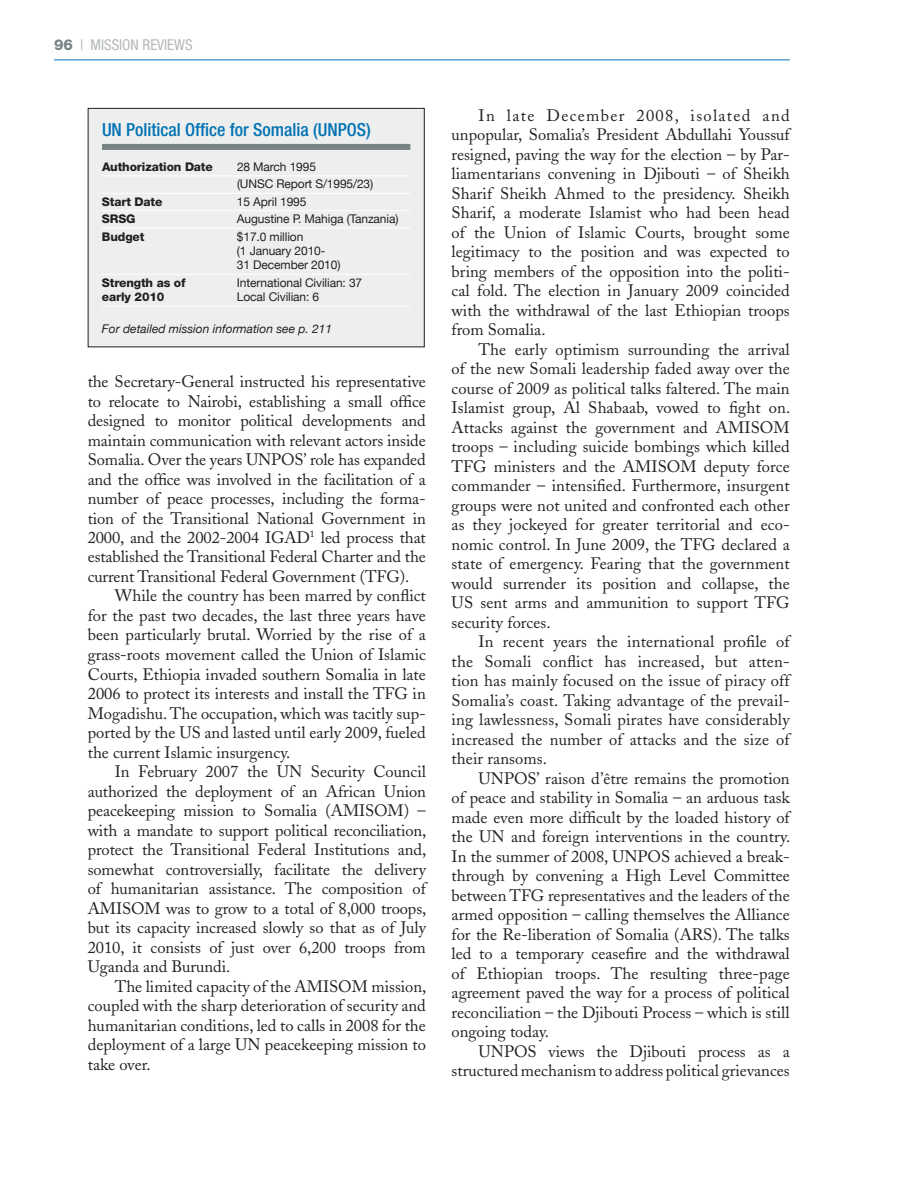
<style>
.page{position:relative;width:918px;height:1188px;background:#fff}
.page>*{position:absolute;margin:0;border:0;box-sizing:border-box;transform-origin:0 0}
.t1{font:500 condensed 18px "Helvetica Neue";color:#0072b4}
.t2{font:16.5px/19.5px "Adobe Caslon";color:#231f20;text-align:justify}
.t3{font:condensed 15px "Helvetica Neue";color:#b5b8b9}
.t4{font:12px/14.4px "Helvetica Neue";letter-spacing:-.01em;color:#231f20}
.t5{font:800 12px "Helvetica Neue";letter-spacing:-.01em;color:#231f20}
.t6{font:italic 12px "Helvetica Neue";color:#231f20}
.s1{font-weight:800;font-stretch:normal;color:#778385}
</style>
<div class="page">
<hr style="left:54px;top:60px;width:736px;height:1px;background:#0072b4">
<div style="left:88px;top:108px;width:336px;height:239px;background:#edeeee"></div>
<div style="left:102px;top:144px;width:308px;height:6px;background:#778385"></div>
<hr style="left:102px;top:176px;width:308px;height:1px;background:#fff">
<hr style="left:102px;top:193px;width:308px;height:1px;background:#fff">
<hr style="left:102px;top:210px;width:308px;height:1px;background:#fff">
<hr style="left:102px;top:228px;width:308px;height:1px;background:#fff">
<hr style="left:102px;top:274px;width:308px;height:1px;background:#fff">
<hr style="left:102px;top:306px;width:308px;height:1px;background:#fff">
<div style="left:88px;top:108px;width:337px;height:239px;border:1px solid #231f20"></div>
<p class="t3" style="left:54px;top:36px;width:140px"><span class="s1">96</span> | MISSION REVIEWS</p>
<p class="t1" style="left:102px;top:119px;width:270px">UN Political Office for Somalia (UNPOS)</p>
<p class="t5" style="left:102px;top:160px;width:112px">Authorization Date</p>
<p class="t4" style="left:237px;top:158px;width:138px;line-height:17.4px">28 March 1995<br>(UNSC Report S/1995/23)</p>
<p class="t5" style="left:102px;top:194px;width:62px">Start Date</p>
<p class="t4" style="left:237px;top:194px;width:71px">15 April 1995</p>
<p class="t5" style="left:102px;top:212px;width:35px">SRSG</p>
<p class="t4" style="left:237px;top:212px;width:163px">Augustine P. Mahiga (Tanzania)</p>
<p class="t5" style="left:102px;top:229px;width:44px">Budget</p>
<p class="t4" style="left:237px;top:229px;width:105px">$17.0 million<br>(1 January 2010-<br>31 December 2010)</p>
<p class="t5" style="left:102px;top:275px;width:85px">Strength as of</p>
<p class="t4" style="left:237px;top:275px;width:127px">International Civilian: 37</p>
<p class="t5" style="left:102px;top:290px;width:64px">early 2010</p>
<p class="t4" style="left:237px;top:290px;width:84px">Local Civilian: 6</p>
<p class="t6" style="left:102px;top:322px;width:232px">For detailed mission information see p. 211</p>
<p class="t2" style="left:88px;top:372px;width:340px">the Secretary-General instructed his representative to relocate to Nairobi, establishing a small office designed to monitor political developments and maintain communication with relevant actors inside Somalia. Over the years UNPOS’ role has expanded and the office was involved in the facilitation of a number of peace processes, including the forma&shy;tion of the Transitional National Government in 2000, and the 2002-2004 IGAD<sup>1</sup> led process that established the Transitional Federal Charter and the current Transitional Federal Government (TFG).</p>
<p class="t2" style="left:88px;top:586px;width:340px;text-indent:27px">While the country has been marred by conflict for the past two decades, the last three years have been particularly brutal. Worried by the rise of a grass-roots movement called the Union of Islamic Courts, Ethiopia invaded southern Somalia in late 2006 to protect its interests and install the TFG in Mogadishu. The occupation, which was tacitly sup&shy;ported by the US and lasted until early 2009, fueled the current Islamic insurgency.</p>
<p class="t2" style="left:88px;top:762px;width:340px;text-indent:27px">In February 2007 the UN Security Council authorized the deployment of an African Union peacekeeping mission to Somalia (AMISOM) – with a mandate to support political reconciliation, protect the Transitional Federal Institutions and, somewhat controversially, facilitate the delivery of humanitarian assistance. The composition of AMISOM was to grow to a total of 8,000 troops, but its capacity increased slowly so that as of July 2010, it consists of just over 6,200 troops from Uganda and Burundi.</p>
<p class="t2" style="left:88px;top:976px;width:340px;text-indent:27px">The limited capacity of the AMISOM mission, coupled with the sharp deterioration of security and humanitarian conditions, led to calls in 2008 for the deployment of a large UN peacekeeping mission to take over.</p>
<p class="t2" style="left:452px;top:106px;width:340px;text-indent:27px">In late December 2008, isolated and unpopular, Somalia’s President Abdullahi Youssuf resigned, paving the way for the election – by Par&shy;liamentarians convening in Djibouti – of Sheikh Sharif Sheikh Ahmed to the presidency. Sheikh Sharif, a moderate Islamist who had been head of the Union of Islamic Courts, brought some legitimacy to the position and was expected to bring members of the opposition into the politi&shy;cal fold. The election in January 2009 coincided with the withdrawal of the last Ethiopian troops from Somalia.</p>
<p class="t2" style="left:452px;top:340px;width:340px;text-indent:27px">The early optimism surrounding the arrival of the new Somali leadership faded away over the course of 2009 as political talks faltered. The main Islamist group, Al Shabaab, vowed to fight on.<br>Attacks against the government and AMISOM troops – including suicide bombings which killed TFG ministers and the AMISOM deputy force commander – intensified. Furthermore, insurgent groups were not united and confronted each other as they jockeyed for greater territorial and eco&shy;nomic control. In June 2009, the TFG declared a state of emergency. Fearing that the government would surrender its position and collapse, the US sent arms and ammunition to support TFG security forces.</p>
<p class="t2" style="left:452px;top:632px;width:340px;text-indent:27px">In recent years the international profile of the Somali conflict has increased, but atten&shy;tion has mainly focused on the issue of piracy off Somalia’s coast. Taking advantage of the prevail&shy;ing lawlessness, Somali pirates have considerably increased the number of attacks and the size of their ransoms.</p>
<p class="t2" style="left:452px;top:769px;width:340px;text-indent:27px">UNPOS’ raison d’être remains the promotion of peace and stability in Somalia – an arduous task made even more difficult by the loaded history of the UN and foreign interventions in the country.<br>In the summer of 2008, UNPOS achieved a break&shy;through by convening a High Level Committee between TFG representatives and the leaders of the armed opposition – calling themselves the Alliance for the Re-liberation of Somalia (ARS). The talks led to a temporary ceasefire and the withdrawal of Ethiopian troops. The resulting three-page agreement paved the way for a process of political reconciliation – the Djibouti Process – which is still ongoing today.</p>
<p class="t2" style="left:452px;top:1042px;width:340px;text-align:right">UNPOS views the Djibouti process as a structured mechanism to address political grievances</p>
</div>
